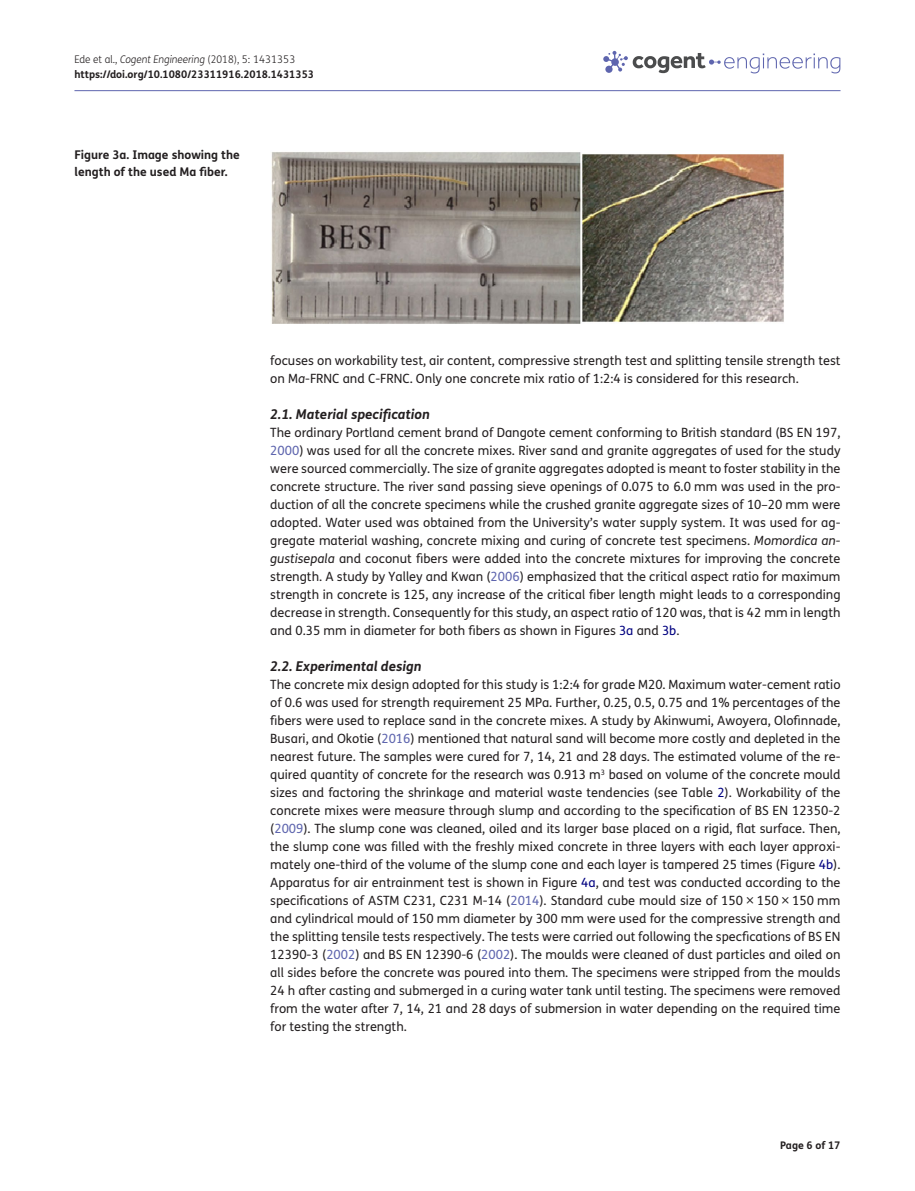
<style>
.page{position:relative;width:915px;height:1191px;background:#fff}
.page>*{position:absolute;margin:0;border:0;box-sizing:border-box;transform-origin:0 0}
.t1{font:italic 700 13.5px "FS Me Pro";color:#231f20}
.t2{font:12.75px/18px "FS Me Pro";color:#231f20;text-align:justify}
.t3{font:700 12px/16.5px "FS Me Pro";color:#231f20}
.t4{font:700 10.5px/15px "FS Me Pro";color:#231f20}
.s1{font-weight:300}
.s2{font-weight:300;font-style:italic}
.s3{font-style:italic}
.s4{color:#5e65ae}
.s5{color:#000080}
</style>
<div class="page">
<hr style="left:74px;top:90px;width:766px;height:1px;background:#5e65ae">
<svg style="left:603px;top:51px;width:237px;height:22px"></svg>
<img style="left:271px;top:152px;width:513px;height:172px">
<p class="t4" style="left:74px;top:51px;width:241px"><span class="s1">Ede et al.,</span> <span class="s2">Cogent Engineering</span> <span class="s1">(2018), 5: 1431353 </span>https://doi.org/10.1080/23311916.2018.1431353</p>
<p class="t3" style="left:74px;top:146px;width:167px">Figure 3a. Image showing the length of the used Ma fiber.</p>
<p class="t2" style="left:270px;top:351px;width:571px">focuses on workability test, air content, compressive strength test and splitting tensile strength test on M<span class="s3">a</span>-FRNC and C-FRNC. Only one concrete mix ratio of 1:2:4 is considered for this research.</p>
<p class="t1" style="left:270px;top:403px;width:161px">2.1. Material specification</p>
<p class="t2" style="left:270px;top:423px;width:571px">The ordinary Portland cement brand of Dangote cement conforming to British standard (BS EN 197, <span class="s4">2000</span>) was used for all the concrete mixes. River sand and granite aggregates of used for the study were sourced commercially. The size of granite aggregates adopted is meant to foster stability in the concrete structure. The river sand passing sieve openings of 0.075 to 6.0 mm was used in the pro&shy;duction of all the concrete specimens while the crushed granite aggregate sizes of 10–20 mm were adopted. Water used was obtained from the University’s water supply system. It was used for ag&shy;gregate material washing, concrete mixing and curing of concrete test specimens. <span class="s3">Momordica an&shy;gustisepala</span> and coconut fibers were added into the concrete mixtures for improving the concrete strength. A study by Yalley and Kwan (<span class="s4">2006</span>) emphasized that the critical aspect ratio for maximum strength in concrete is 125, any increase of the critical fiber length might leads to a corresponding decrease in strength. Consequently for this study, an aspect ratio of 120 was, that is 42 mm in length and 0.35 mm in diameter for both fibers as shown in Figures <span class="s5">3a</span> and <span class="s5">3b</span>.</p>
<p class="t1" style="left:270px;top:655px;width:153px">2.2. Experimental design</p>
<p class="t2" style="left:270px;top:675px;width:571px">The concrete mix design adopted for this study is 1:2:4 for grade M20. Maximum water-cement ratio of 0.6 was used for strength requirement 25 MPa. Further, 0.25, 0.5, 0.75 and 1% percentages of the fibers were used to replace sand in the concrete mixes. A study by Akinwumi, Awoyera, Olofinnade, Busari, and Okotie (<span class="s4">2016</span>) mentioned that natural sand will become more costly and depleted in the nearest future. The samples were cured for 7, 14, 21 and 28 days. The estimated volume of the re&shy;quired quantity of concrete for the research was 0.913 m<sup>3</sup> based on volume of the concrete mould sizes and factoring the shrinkage and material waste tendencies (see Table <span class="s5">2</span>). Workability of the concrete mixes were measure through slump and according to the specification of BS EN 12350-2 (<span class="s4">2009</span>). The slump cone was cleaned, oiled and its larger base placed on a rigid, flat surface. Then, the slump cone was filled with the freshly mixed concrete in three layers with each layer approxi&shy;mately one-third of the volume of the slump cone and each layer is tampered 25 times (Figure <span class="s5">4b</span>).<br>Apparatus for air entrainment test is shown in Figure <span class="s5">4a</span>, and test was conducted according to the specifications of ASTM C231, C231 M-14 (<span class="s4">2014</span>). Standard cube mould size of 150 × 150 × 150 mm and cylindrical mould of 150 mm diameter by 300 mm were used for the compressive strength and the splitting tensile tests respectively. The tests were carried out following the specfications of BS EN 12390-3 (<span class="s4">2002</span>) and BS EN 12390-6 (<span class="s4">2002</span>). The moulds were cleaned of dust particles and oiled on all sides before the concrete was poured into them. The specimens were stripped from the moulds 24 h after casting and submerged in a curing water tank until testing. The specimens were removed from the water after 7, 14, 21 and 28 days of submersion in water depending on the required time for testing the strength.</p>
<p class="t4" style="left:780px;top:1137px;width:62px">Page 6 of 17</p>
</div>
